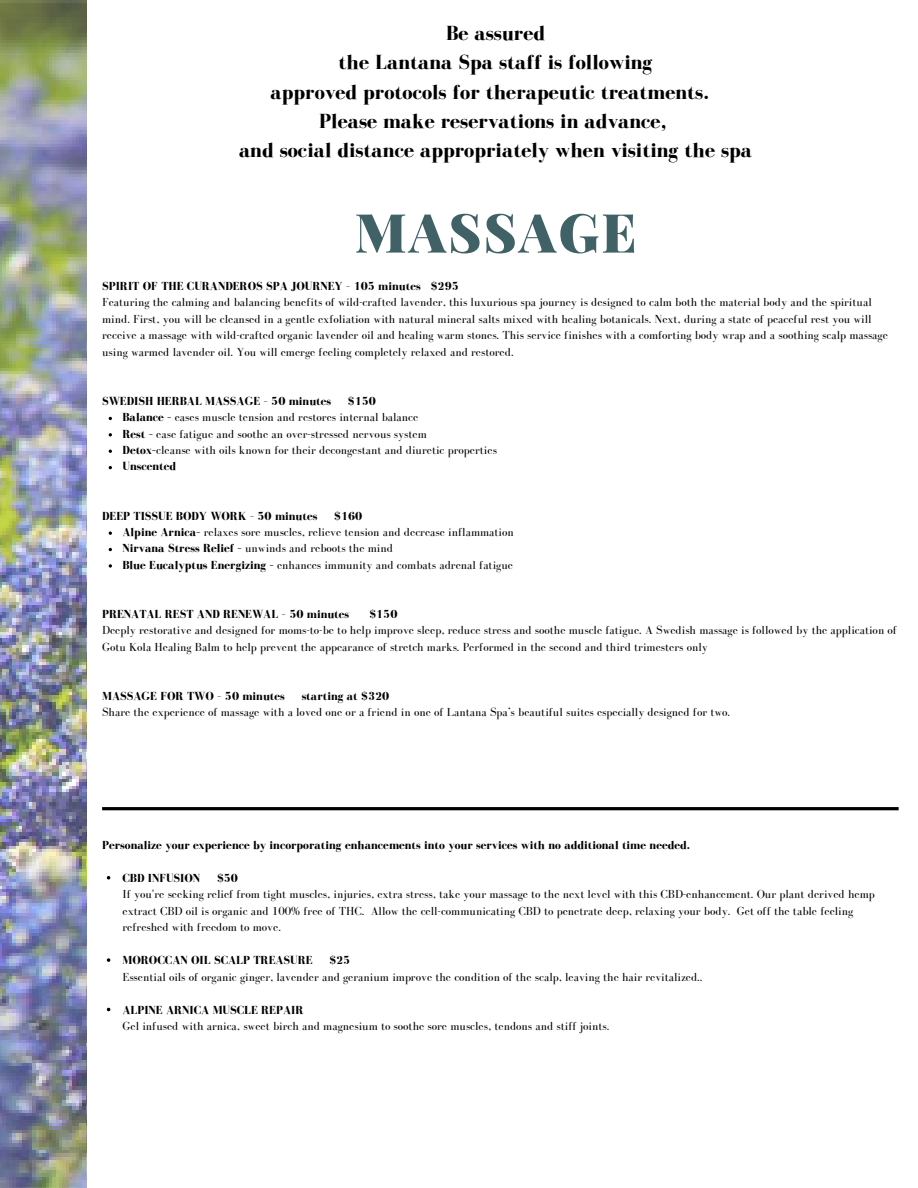
<style>
.page{position:relative;width:918px;height:1188px;background:#fff}
.page>*{position:absolute;margin:0;border:0;box-sizing:border-box;transform-origin:0 0}
.t1{font:900 54px "Playfair Display";letter-spacing:.04em;color:#406165}
.t2{font:700 21px/29.2px "Bodoni FLF";color:#000;text-align:center}
.t3{font:12px/16.4px "Bodoni FLF";color:#000}
.t4{font:700 12px "Bodoni FLF";color:#000}
.s1{font-weight:700}
</style>
<div class="page">
<img style="left:0;top:0;width:87px;height:1188px">
<svg style="left:109px;top:564px;width:3px;height:4px"></svg>
<svg style="left:107px;top:876px;width:3px;height:4px"></svg>
<svg style="left:107px;top:958px;width:3px;height:4px"></svg>
<svg style="left:102px;top:807px;width:797px;height:3px;background:#060606"></svg>
<h2 class="t2" style="left:239px;top:18px;width:515px">Be assured<br>the Lantana Spa staff is following<br>approved protocols for therapeutic treatments.<br>Please make reservations in advance,<br>and social distance appropriately when visiting the spa</h2>
<h1 class="t1" style="left:355px;top:194px;width:283px">MASSAGE</h1>
<p class="t4" style="left:102px;top:280px;width:358px">SPIRIT OF THE CURANDEROS SPA JOURNEY – 105 minutes $295</p>
<p class="t3" style="left:102px;top:294px;width:787px">Featuring the calming and balancing benefits of wild-crafted lavender, this luxurious spa journey is designed to calm both the material body and the spiritual mind. First, you will be cleansed in a gentle exfoliation with natural mineral salts mixed with healing botanicals. Next, during a state of peaceful rest you will receive a massage with wild-crafted organic lavender oil and healing warm stones. This service finishes with a comforting body wrap and a soothing scalp massage using warmed lavender oil. You will emerge feeling completely relaxed and restored.</p>
<p class="t4" style="left:102px;top:394px;width:231px">SWEDISH HERBAL MASSAGE – 50 minutes</p>
<p class="t4" style="left:348px;top:394px;width:30px">$150</p>
<p class="t3" style="left:123px;top:409px;width:376px"><span class="s1">Balance</span> – eases muscle tension and restores internal balance<br><span class="s1">Rest</span> – ease fatigue and soothe an over-stressed nervous system <span class="s1">Detox</span>–cleanse with oils known for their decongestant and diuretic properties <span class="s1">Unscented</span></p>
<p class="t4" style="left:102px;top:509px;width:217px">DEEP TISSUE BODY WORK – 50 minutes</p>
<p class="t4" style="left:334px;top:509px;width:30px">$160</p>
<p class="t3" style="left:123px;top:524px;width:393px"><span class="s1">Alpine Arnica</span>– relaxes sore muscles, relieve tension and decrease inflammation<br><span class="s1">Nirvana Stress Relief</span> – unwinds and reboots the mind<br><span class="s1">Blue Eucalyptus Energizing</span> – enhances immunity and combats adrenal fatigue</p>
<p class="t4" style="left:102px;top:607px;width:249px">PRENATAL REST AND RENEWAL – 50 minutes</p>
<p class="t4" style="left:369px;top:607px;width:30px">$150</p>
<p class="t3" style="left:102px;top:622px;width:796px">Deeply restorative and designed for moms-to-be to help improve sleep, reduce stress and soothe muscle fatigue. A Swedish massage is followed by the application of<br>Gotu Kola Healing Balm to help prevent the appearance of stretch marks. Performed in the second and third trimesters only</p>
<p class="t4" style="left:102px;top:689px;width:184px">MASSAGE FOR TWO – 50 minutes</p>
<p class="t4" style="left:302px;top:689px;width:89px">starting at $320</p>
<p class="t3" style="left:102px;top:704px;width:630px">Share the experience of massage with a loved one or a friend in one of Lantana Spa’s beautiful suites especially designed for two.</p>
<p class="t4" style="left:102px;top:838px;width:590px">Personalize your experience by incorporating enhancements into your services with no additional time needed.</p>
<p class="t3" style="left:123px;top:886px;width:754px">If you're seeking relief from tight muscles, injuries, extra stress, take your massage to the next level with this CBD-enhancement. Our plant derived hemp extract CBD oil is organic and 100% free of THC. Allow the cell-communicating CBD to penetrate deep, relaxing your body. Get off the table feeling refreshed with freedom to move.</p>
<p class="t4" style="left:123px;top:871px;width:79px">CBD INFUSION</p>
<p class="t4" style="left:217px;top:871px;width:22px">$50</p>
<p class="t4" style="left:123px;top:954px;width:192px">MOROCCAN OIL SCALP TREASURE</p>
<p class="t4" style="left:329px;top:954px;width:22px">$25</p>
<p class="t4" style="left:123px;top:1003px;width:182px">ALPINE ARNICA MUSCLE REPAIR</p>
<p class="t3" style="left:123px;top:968px;width:581px">Essential oils of organic ginger, lavender and geranium improve the condition of the scalp, leaving the hair revitalized..</p>
<p class="t3" style="left:123px;top:1018px;width:488px">Gel infused with arnica, sweet birch and magnesium to soothe sore muscles, tendons and stiff joints.</p>
</div>
